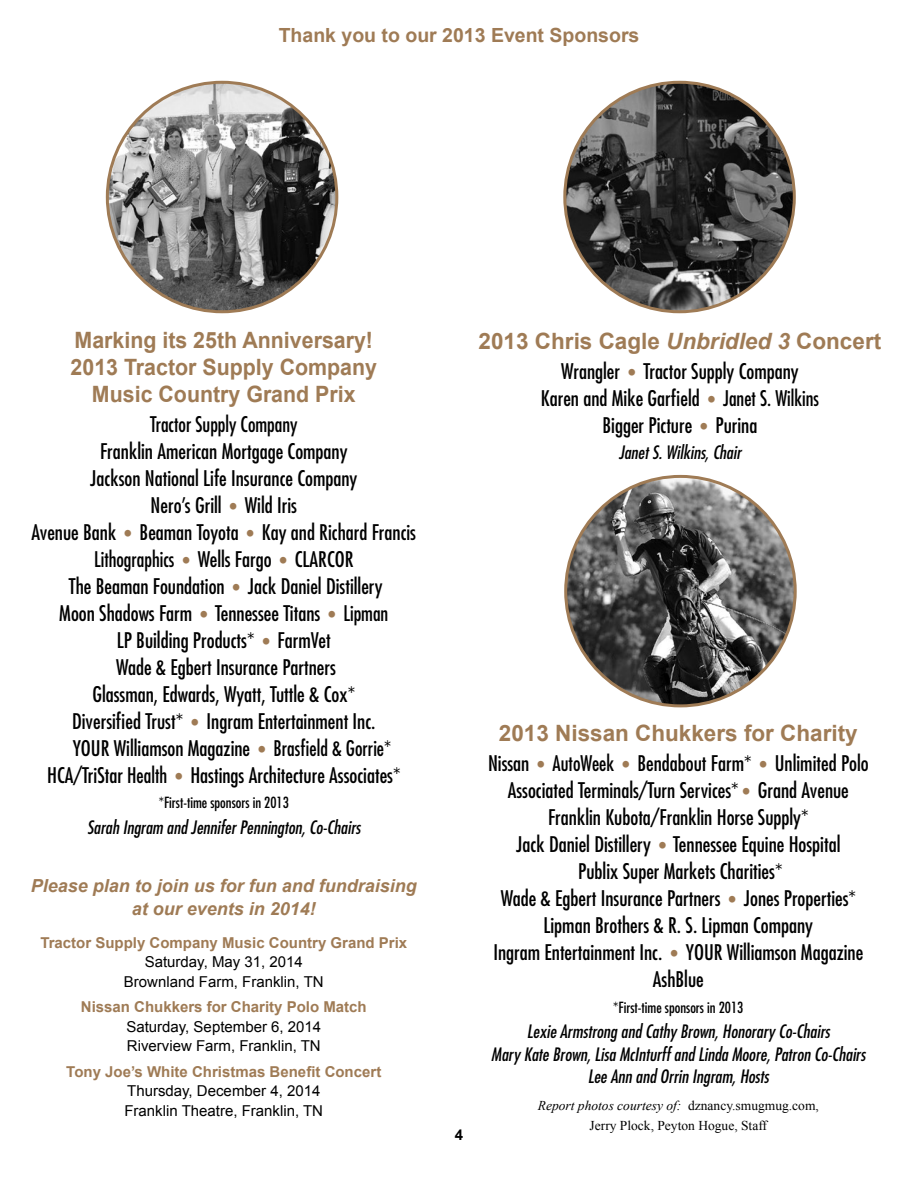
<style>
.page{position:relative;width:918px;height:1188px;background:#fff}
.page>*{position:absolute;margin:0;border:0;box-sizing:border-box;transform-origin:0 0}
.t1{font:700 22.5px/27px "Arial";color:#9f7b55;text-align:center;scale:.95 1}
.t2{font:700 22.5px "Arial";color:#9f7b55}
.t3{font:condensed 21px/27px "Futura";color:#000;text-align:center}
.t4{font:condensed 21px "Futura";color:#000;scale:.95 1}
.t5{font:700 19.5px "Arial";color:#9f7b55}
.t6{font:italic condensed 18px/22.5px "Futura";color:#000;text-align:center}
.t7{font:italic 700 18px/22.5px "Arial";color:#9f7b55;text-align:center}
.t8{font:15px/19.5px "Arial";color:#000}
.t9{font:700 15px "Arial";color:#9f7b55}
.t10{font:condensed 15px "Futura";color:#000}
.t11{font:700 15px "Arial";color:#000}
.t12{font:13.5px/19.5px "Times New Roman";color:#000;text-align:center}
.s1{font-size:18px;color:#9f7b55}
.s2{font-style:italic}
</style>
<div class="page">
<img style="left:107px;top:82px;width:230px;height:230px;border-radius:115px">
<img style="left:565px;top:82px;width:229px;height:230px;border-radius:115px">
<img style="left:566px;top:476px;width:229px;height:230px;border-radius:115px">
<p class="t5" style="left:279px;top:22px;width:362px">Thank you to our 2013 Event Sponsors</p>
<p class="t1" style="left:71px;top:327px;width:324px">Marking its 25th Anniversary!<br>2013 Tractor Supply Company<br>Music Country Grand Prix</p>
<p class="t4" style="left:150px;top:411px;width:157px">Tractor Supply Company</p>
<p class="t3" style="left:100px;top:437px;width:249px">Franklin American Mortgage Company</p>
<p class="t3" style="left:90px;top:464px;width:269px">Jackson National Life Insurance Company</p>
<p class="t3" style="left:151px;top:491px;width:148px">Nero’s Grill <span class="s1">•</span> Wild Iris</p>
<p class="t3" style="left:32px;top:518px;width:386px">Avenue Bank <span class="s1">•</span> Beaman Toyota <span class="s1">•</span> Kay and Richard Francis</p>
<p class="t4" style="left:94px;top:546px;width:275px">Lithographics <span class="s1">•</span> Wells Fargo <span class="s1">•</span> CLARCOR</p>
<p class="t3" style="left:69px;top:572px;width:315px">The Beaman Foundation <span class="s1">•</span> Jack Daniel Distillery</p>
<p class="t3" style="left:59px;top:599px;width:331px">Moon Shadows Farm <span class="s1">•</span> Tennessee Titans <span class="s1">•</span> Lipman</p>
<p class="t3" style="left:117px;top:626px;width:215px">LP Building Products* <span class="s1">•</span> FarmVet</p>
<p class="t3" style="left:116px;top:653px;width:221px">Wade &amp; Egbert Insurance Partners</p>
<p class="t3" style="left:92px;top:680px;width:264px">Glassman, Edwards, Wyatt, Tuttle &amp; Cox*</p>
<p class="t3" style="left:72px;top:707px;width:305px">Diversified Trust* <span class="s1">•</span> Ingram Entertainment Inc.</p>
<p class="t3" style="left:73px;top:734px;width:320px">YOUR Williamson Magazine <span class="s1">•</span> Brasfield &amp; Gorrie*</p>
<p class="t3" style="left:47px;top:761px;width:355px">HCA/TriStar Health <span class="s1">•</span> Hastings Architecture Associates*</p>
<p class="t10" style="left:159px;top:793px;width:132px">*First-time sponsors in 2013</p>
<p class="t6" style="left:87px;top:816px;width:275px">Sarah Ingram and Jennifer Pennington, Co-Chairs</p>
<p class="t7" style="left:31px;top:875px;width:388px">Please plan to join us for fun and fundraising at our events in 2014!</p>
<p class="t9" style="left:40px;top:933px;width:368px">Tractor Supply Company Music Country Grand Prix</p>
<p class="t8" style="left:124px;top:952px;width:201px;text-align:center">Saturday, May 31, 2014<br>Brownland Farm, Franklin, TN</p>
<p class="t9" style="left:81px;top:997px;width:287px">Nissan Chukkers for Charity Polo Match</p>
<p class="t8" style="left:126px;top:1017px;width:196px">Saturday, September 6, 2014<br>Riverview Farm, Franklin, TN</p>
<p class="t9" style="left:66px;top:1062px;width:317px">Tony Joe’s White Christmas Benefit Concert</p>
<p class="t8" style="left:124px;top:1081px;width:200px">Thursday, December 4, 2014<br>Franklin Theatre, Franklin, TN</p>
<p class="t2" style="left:479px;top:326px;width:404px">2013 Chris Cagle <span class="s2">Unbridled 3</span> Concert</p>
<p class="t3" style="left:541px;top:357px;width:280px">Wrangler <span class="s1">•</span> Tractor Supply Company<br>Karen and Mike Garfield <span class="s1">•</span> Janet S. Wilkins<br>Bigger Picture <span class="s1">•</span> Purina</p>
<p class="t6" style="left:619px;top:440px;width:124px">Janet S. Wilkins, Chair</p>
<p class="t11" style="left:455px;top:1125px;width:10px">4</p>
<p class="t2" style="left:499px;top:718px;width:360px">2013 Nissan Chukkers for Charity</p>
<p class="t3" style="left:488px;top:749px;width:382px">Nissan <span class="s1">•</span> AutoWeek <span class="s1">•</span> Bendabout Farm* <span class="s1">•</span> Unlimited Polo Associated Terminals/Turn Services* <span class="s1">•</span> Grand Avenue Franklin Kubota/Franklin Horse Supply*<br>Jack Daniel Distillery <span class="s1">•</span> Tennessee Equine Hospital<br>Publix Super Markets Charities*<br>Wade &amp; Egbert Insurance Partners <span class="s1">•</span> Jones Properties* Lipman Brothers &amp; R. S. Lipman Company<br>Ingram Entertainment Inc. <span class="s1">•</span> YOUR Williamson Magazine AshBlue</p>
<p class="t10" style="left:613px;top:998px;width:132px">*First-time sponsors in 2013</p>
<p class="t6" style="left:491px;top:1020px;width:376px">Lexie Armstrong and Cathy Brown, Honorary Co-Chairs<br>Mary Kate Brown, Lisa McInturff and Linda Moore, Patron Co-Chairs<br>Lee Ann and Orrin Ingram, Hosts</p>
<p class="t12" style="left:538px;top:1096px;width:283px"><span class="s2">Report photos courtesy of:</span> dznancy.smugmug.com,<br>Jerry Plock, Peyton Hogue, Staff</p>
</div>
